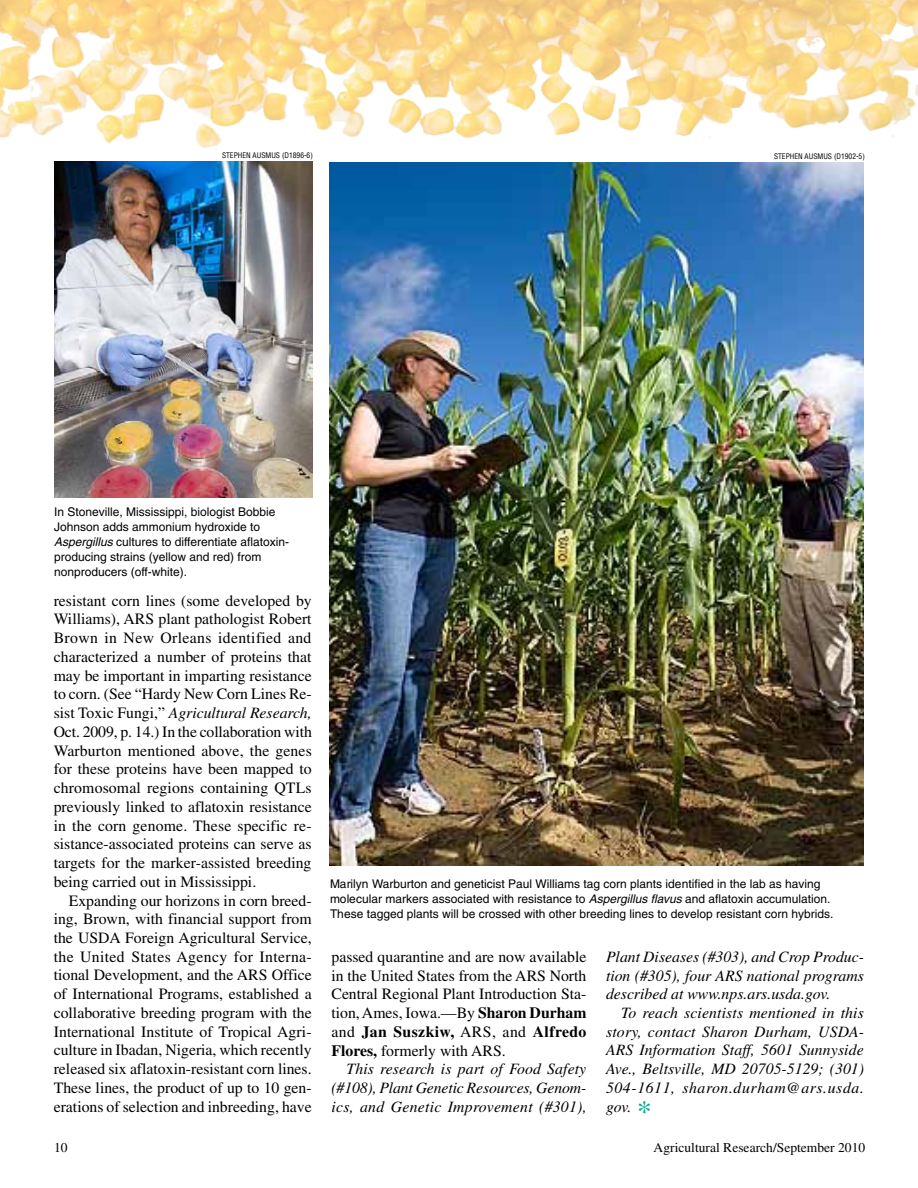
<style>
.page{position:relative;width:918px;height:1188px;background:#fff}
.page>*{position:absolute;margin:0;border:0;box-sizing:border-box;transform-origin:0 0}
.t1{font:15.75px/18.8px "Times";color:#000;text-align:justify}
.t2{font:italic 15.75px/18.8px "Times";color:#000;text-align:justify}
.t3{font:13.5px "Times";color:#000}
.t4{font:12px/15px "Helvetica";color:#000}
.t5{font:condensed 7.5px "Helvetica";color:#000}
.s1{font-style:italic}
.s2{font-weight:700}
.s3{font-size:30px;color:#00a994}
</style>
<div class="page">
<img style="left:0;top:0;width:918px;height:150px">
<img style="left:54px;top:161px;width:259px;height:337px">
<img style="left:329px;top:162px;width:535px;height:704px">
<p class="t5" style="left:222px;top:150px;width:92px">STEPHEN AUSMUS (D1896-6)</p>
<p class="t5" style="left:774px;top:152px;width:92px">STEPHEN AUSMUS (D1902-5)</p>
<p class="t4" style="left:54px;top:505px;width:237px">In Stoneville, Mississippi, biologist Bobbie Johnson adds ammonium hydroxide to <span class="s1">Aspergillus</span> cultures to differentiate aflatoxin&shy;producing strains (yellow and red) from nonproducers (off-white).</p>
<p class="t1" style="left:54px;top:591px;width:260px">resistant corn lines (some developed by Williams), ARS plant pathologist Robert Brown in New Orleans identified and characterized a number of proteins that may be important in imparting resistance to corn. (See “Hardy New Corn Lines Re&shy;sist Toxic Fungi,” <span class="s1">Agricultural Research, </span>Oct. 2009, p. 14.) In the collaboration with Warburton mentioned above, the genes for these proteins have been mapped to chromosomal regions containing QTLs previously linked to aflatoxin resistance in the corn genome. These specific re&shy;sistance-associated proteins can serve as targets for the marker-assisted breeding being carried out in Mississippi.</p>
<p class="t1" style="left:54px;top:891px;width:260px;text-indent:15px">Expanding our horizons in corn breed&shy;ing, Brown, with financial support from the USDA Foreign Agricultural Service, the United States Agency for Interna&shy;tional Development, and the ARS Office of International Programs, established a collaborative breeding program with the International Institute of Tropical Agri&shy;culture in Ibadan, Nigeria, which recently released six aflatoxin-resistant corn lines.<br>These lines, the product of up to 10 gen&shy;erations of selection and inbreeding, have</p>
<p class="t4" style="left:330px;top:877px;width:505px">Marilyn Warburton and geneticist Paul Williams tag corn plants identified in the lab as having molecular markers associated with resistance to <span class="s1">Aspergillus flavus</span> and aflatoxin accumulation.<br>These tagged plants will be crossed with other breeding lines to develop resistant corn hybrids.</p>
<p class="t1" style="left:331px;top:947px;width:257px">passed quarantine and are now available in the United States from the ARS North Central Regional Plant Introduction Sta&shy;tion, Ames, Iowa.—By <span class="s2">Sharon Durham </span>and <span class="s2">Jan Suszkiw,</span> ARS, and <span class="s2">Alfredo Flores,</span> formerly with ARS.</p>
<p class="t2" style="left:331px;top:1060px;width:257px;text-indent:15px">This research is part of Food Safety (#108), Plant Genetic Resources, Genom&shy;ics, and Genetic Improvement (#301),</p>
<p class="t2" style="left:606px;top:947px;width:260px">Plant Diseases (#303), and Crop Produc&shy;tion (#305), four ARS national programs described at www.nps.ars.usda.gov.</p>
<p class="t2" style="left:606px;top:1003px;width:260px;text-indent:15px">To reach scientists mentioned in this story, contact Sharon Durham, USDA-ARS Information Staff, 5601 Sunnyside Ave., Beltsville, MD 20705-5129; (301)<br>504-1611, sharon.durham@ars.usda. gov. <span class="s3">*</span></p>
<p class="t3" style="left:54px;top:1140px;width:15px">10</p>
<p class="t3" style="left:654px;top:1140px;width:213px">Agricultural Research/September 2010</p>
</div>
